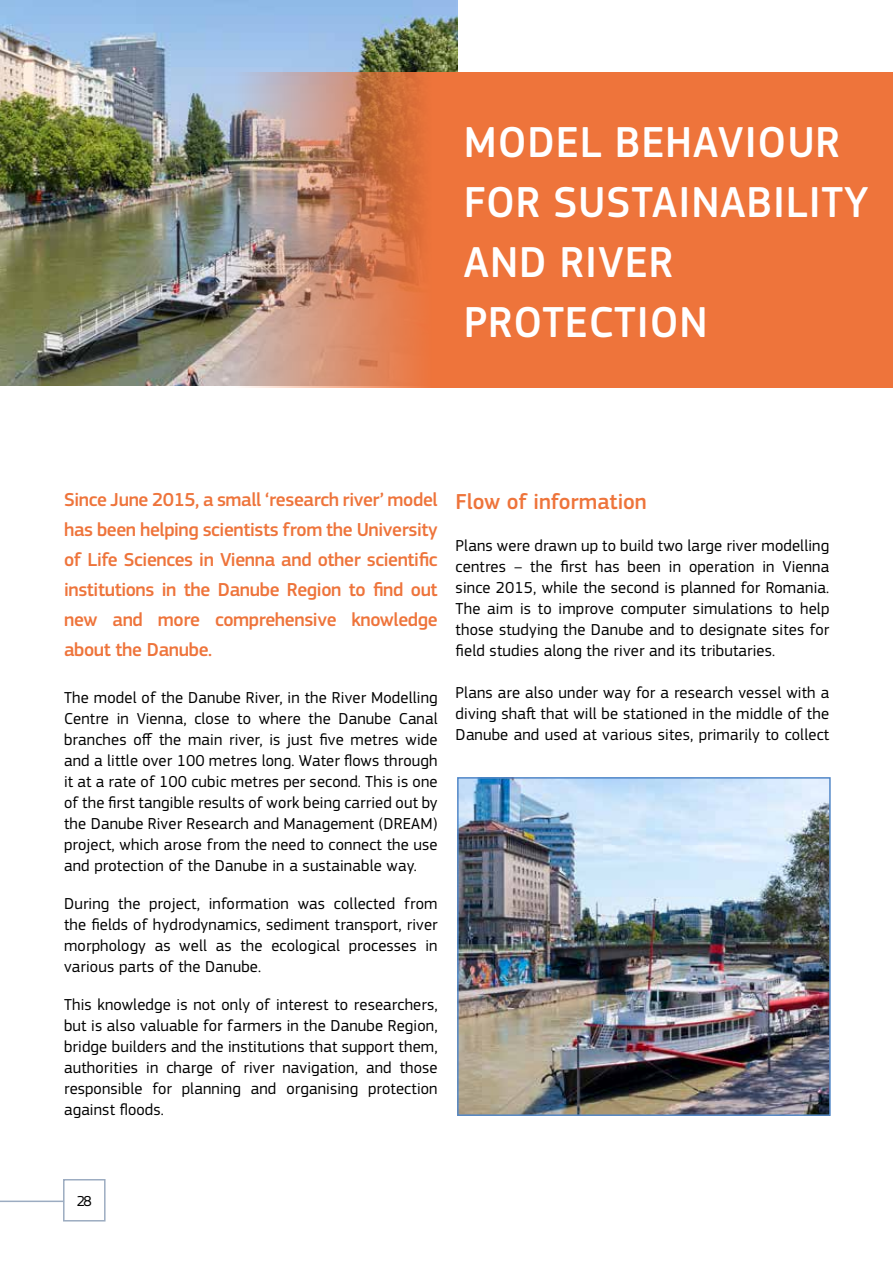
<style>
.page{position:relative;width:893px;height:1263px;background:#fff}
.page>*{position:absolute;margin:0;border:0;box-sizing:border-box;transform-origin:0 0}
.t1{font:500 45px/60px "EC Square Sans Pro";letter-spacing:.02em;color:#fff}
.t2{font:500 22.5px "EC Square Sans Pro";color:#ee743b}
.t3{font:500 19.5px/30px "EC Square Sans Pro";letter-spacing:-.02em;color:#ee743b;text-align:justify}
.t4{font:16.5px/21px "EC Square Sans Pro";letter-spacing:.01em;color:#000;text-align:justify}
.t5{font:15px "EC Square Sans Pro";color:#000}
</style>
<div class="page">
<div style="left:63px;top:1179px;width:43px;height:42px;border:2px solid #9cacc1"></div>
<hr style="left:0;top:1200px;width:64px;height:2px;background:#9cacc1">
<img style="left:460px;top:780px;width:368px;height:333px">
<div style="left:457px;top:777px;width:374px;height:339px;border:2px solid #5488c7"></div>
<div style="left:470px;top:72px;width:423px;height:315px;background:#ee743b"></div>
<img style="left:0;top:0;width:457px;height:386px">
<img style="left:212px;top:72px;width:258px;height:315px">
<h1 class="t1" style="left:464px;top:113px;width:406px">MODEL BEHAVIOUR<br>FOR SUSTAINABILITY<br>AND RIVER<br>PROTECTION</h1>
<p class="t3" style="left:64px;top:485px;width:375px">Since June 2015, a small ‘research river’ model has been helping scientists from the University of Life Sciences in Vienna and other scientific institutions in the Danube Region to find out new and more comprehensive knowledge about the Danube.</p>
<p class="t4" style="left:64px;top:687px;width:375px">The model of the Danube River, in the River Modelling Centre in Vienna, close to where the Danube Canal branches off the main river, is just five metres wide and a little over 100 metres long. Water flows through it at a rate of 100 cubic metres per second. This is one of the first tangible results of work being carried out by the Danube River Research and Management (DREAM) project, which arose from the need to connect the use and protection of the Danube in a sustainable way.</p>
<p class="t4" style="left:64px;top:893px;width:375px">During the project, information was collected from the fields of hydrodynamics, sediment transport, river morphology as well as the ecological processes in various parts of the Danube.</p>
<p class="t4" style="left:64px;top:994px;width:375px">This knowledge is not only of interest to researchers, but is also valuable for farmers in the Danube Region, bridge builders and the institutions that support them, authorities in charge of river navigation, and those responsible for planning and organising protection against floods.</p>
<h2 class="t2" style="left:456px;top:488px;width:193px">Flow of information</h2>
<p class="t4" style="left:456px;top:535px;width:375px">Plans were drawn up to build two large river modelling centres – the first has been in operation in Vienna since 2015, while the second is planned for Romania.<br>The aim is to improve computer simulations to help those studying the Danube and to designate sites for field studies along the river and its tributaries.</p>
<p class="t4" style="left:456px;top:682px;width:375px">Plans are also under way for a research vessel with a diving shaft that will be stationed in the middle of the Danube and used at various sites, primarily to collect</p>
<p class="t5" style="left:77px;top:1192px;width:16px">28</p>
</div>
